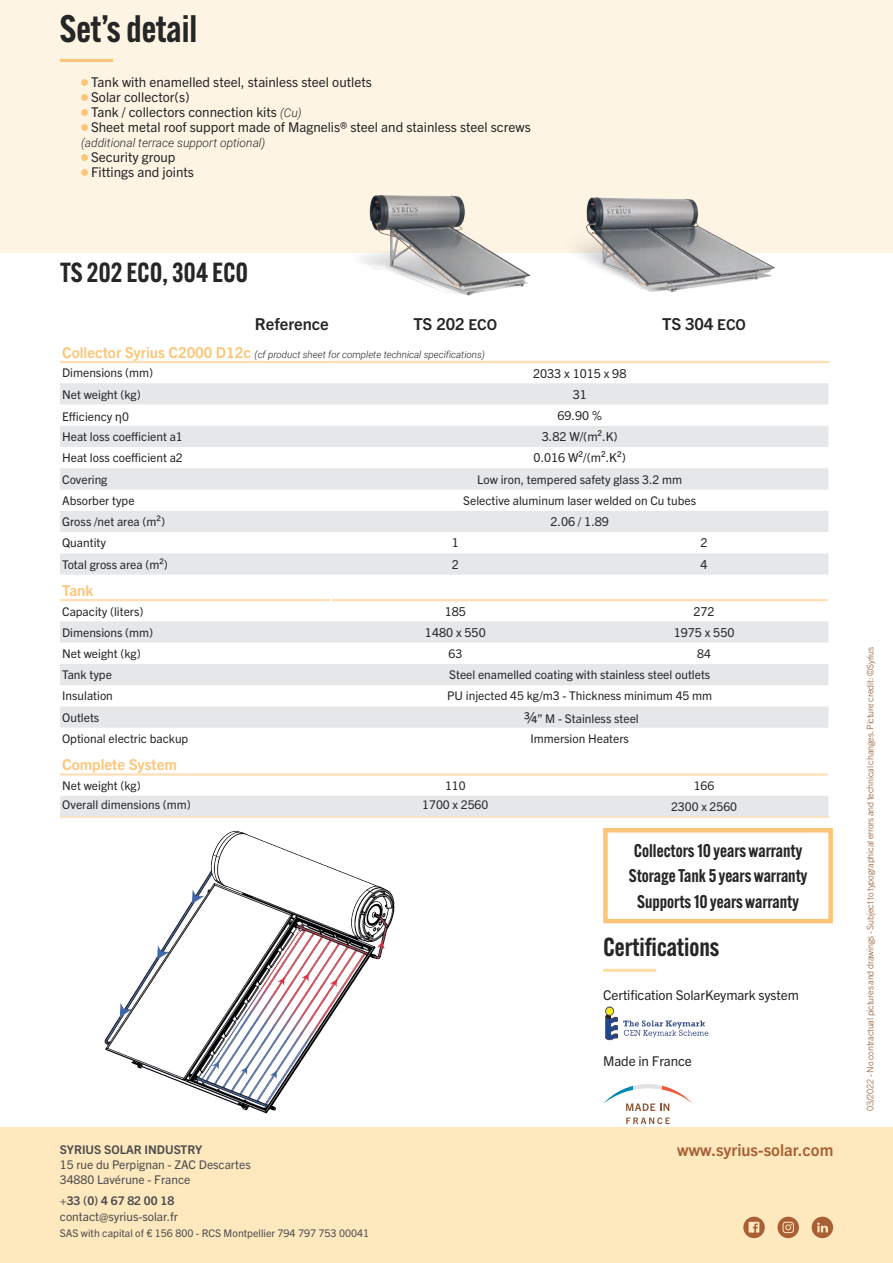
<style>
.page{position:relative;width:893px;height:1263px;background:#fff}
.page>*{position:absolute;margin:0;border:0;box-sizing:border-box;transform-origin:0 0}
.t1{font:600 37.5px "Alternate Gothic ATF";color:#252626}
.t2{font:600 27px "Alternate Gothic ATF";color:#252626}
.t3{font:600 25.5px "Alternate Gothic ATF";color:#252626}
.t4{font:600 18px "Alternate Gothic ATF";color:#252626}
.t5{font:700 16.5px "Trade Gothic Next LT Pro";color:#252626}
.t6{font:700 16.5px "Trade Gothic Next LT Pro";color:#a86034}
.t7{font:700 15px "Trade Gothic Next LT Pro";color:#fdc577}
.t8{font:13.5px "Trade Gothic Next LT Pro";color:#252626}
.t9{font:12.3px "Trade Gothic Next LT Pro";color:#252626}
.t10{font:12px "Trade Gothic Next LT Pro";color:#252626}
.t11{font:12px/15px "Trade Gothic Next LT Pro";color:#4b4c4d}
.t12{font:700 12px "Trade Gothic Next LT Pro";color:#4b4c4d}
.t13{font:italic 300 12px "Roboto";color:#252626}
.t14{font:10.5px "Trade Gothic Next LT Pro";color:#4b4c4d}
.t15{font:italic 300 9.75px "Roboto";color:#231f20}
.t16{font:300 9px "Trade Gothic Next LT Pro";letter-spacing:-.02em;color:#8b5021}
.s1{font-family:"Roboto";font-weight:300;font-style:italic;font-size:12px}
.s2{font-size:15px}
.s3{font-family:"Trade Gothic Next LT Pro";font-weight:700;font-style:normal;font-size:15px;color:#fdc577}
.s4{font-family:"Roboto"}
</style>
<div class="page">
<div style="left:0;top:0;width:893px;height:253px;background:#fef4e4"></div>
<div style="left:0;top:1127px;width:893px;height:136px;background:#fee8be"></div>
<svg style="left:743px;top:1217px;width:22px;height:21px"></svg>
<svg style="left:777px;top:1217px;width:22px;height:21px"></svg>
<svg style="left:812px;top:1217px;width:21px;height:21px"></svg>
<img style="left:104px;top:830px;width:291px;height:284px">
<img style="left:605px;top:1006px;width:104px;height:35px">
<hr style="left:603px;top:969px;width:53px;height:3px;background:#fedc9f">
<div style="left:603px;top:828px;width:230px;height:95px;border:4px solid #fdc577"></div>
<hr style="left:60px;top:59px;width:53px;height:3px;background:#fdc577">
<div style="left:81px;top:79px;width:7px;height:7px;background:#fdc577;border-radius:50%"></div>
<div style="left:81px;top:94px;width:7px;height:7px;background:#fdc577;border-radius:50%"></div>
<div style="left:81px;top:109px;width:7px;height:7px;background:#fdc577;border-radius:50%"></div>
<div style="left:81px;top:124px;width:7px;height:7px;background:#fdc577;border-radius:50%"></div>
<div style="left:81px;top:154px;width:7px;height:7px;background:#fdc577;border-radius:50%"></div>
<div style="left:81px;top:169px;width:7px;height:7px;background:#fdc577;border-radius:50%"></div>
<svg style="left:60px;top:383px;width:768px;height:433px"></svg>
<hr style="left:60px;top:361px;width:271px;height:2px;background:#fedfb5">
<hr style="left:331px;top:361px;width:249px;height:2px;background:#fedfb5">
<hr style="left:580px;top:361px;width:249px;height:2px;background:#fedfb5">
<hr style="left:60px;top:599px;width:270px;height:2px;background:#fedfb5">
<hr style="left:332px;top:599px;width:248px;height:2px;background:#fedfb5">
<hr style="left:580px;top:599px;width:248px;height:2px;background:#fedfb5">
<hr style="left:60px;top:773px;width:271px;height:3px;background:#fedfb5">
<hr style="left:331px;top:773px;width:249px;height:3px;background:#fedfb5">
<hr style="left:580px;top:773px;width:248px;height:3px;background:#fedfb5">
<hr style="left:60px;top:816px;width:271px;height:2px;background:#fedfb5">
<hr style="left:331px;top:816px;width:249px;height:2px;background:#fedfb5">
<hr style="left:580px;top:816px;width:249px;height:2px;background:#fedfb5">
<svg style="left:603px;top:1086px;width:30px;height:18px"></svg>
<svg style="left:633px;top:1084px;width:30px;height:6px"></svg>
<svg style="left:663px;top:1086px;width:29px;height:18px"></svg>
<svg style="left:626px;top:1103px;width:43px;height:8px"></svg>
<svg style="left:626px;top:1117px;width:44px;height:7px"></svg>
<img style="left:578px;top:197px;width:197px;height:95px">
<img style="left:361px;top:195px;width:170px;height:101px">
<p class="t1" style="left:60px;top:5px;width:139px">Set’s detail</p>
<p class="t8" style="left:91px;top:73px;width:282px">Tank with enamelled steel, stainless steel outlets</p>
<p class="t8" style="left:91px;top:88px;width:100px">Solar collector(s)</p>
<p class="t8" style="left:91px;top:103px;width:212px">Tank / collectors connection kits <span class="s1">(Cu)</span></p>
<p class="t8" style="left:91px;top:118px;width:441px">Sheet metal roof support made of Magnelis® steel and stainless steel screws</p>
<p class="t13" style="left:81px;top:135px;width:186px">(additional terrace support optional)</p>
<p class="t8" style="left:91px;top:148px;width:86px">Security group</p>
<p class="t8" style="left:91px;top:163px;width:104px">Fittings and joints</p>
<p class="t2" style="left:60px;top:256px;width:190px">TS 202 ECO, 304 ECO</p>
<p class="t5" style="left:255px;top:313px;width:75px">Reference</p>
<p class="t5" style="left:413px;top:313px;width:85px">TS 202 <span class="s2">ECO</span></p>
<p class="t5" style="left:662px;top:313px;width:85px">TS 304 <span class="s2">ECO</span></p>
<p class="t15" style="left:62px;top:347px;width:424px"><span class="s3">Collector Syrius C2000 D12c</span> (cf product sheet for complete technical specifications)</p>
<p class="t10" style="left:62px;top:365px;width:93px">Dimensions (mm)</p>
<p class="t9" style="left:533px;top:364px;width:95px">2033 x 1015 x 98</p>
<p class="t10" style="left:62px;top:386px;width:80px">Net weight (kg)</p>
<p class="t9" style="left:573px;top:386px;width:16px">31</p>
<p class="t10" style="left:62px;top:409px;width:68px">Efficiency <span class="s4">η</span>0</p>
<p class="t9" style="left:557px;top:407px;width:46px">69.90 %</p>
<p class="t10" style="left:62px;top:428px;width:122px">Heat loss coefficient a1</p>
<p class="t9" style="left:542px;top:428px;width:77px">3.82 W/(m².K)</p>
<p class="t10" style="left:62px;top:450px;width:122px">Heat loss coefficient a2</p>
<p class="t9" style="left:534px;top:449px;width:94px">0.016 W²/(m².K²)</p>
<p class="t10" style="left:62px;top:471px;width:47px">Covering</p>
<p class="t10" style="left:477px;top:471px;width:206px">Low iron, tempered safety glass 3.2 mm</p>
<p class="t10" style="left:62px;top:492px;width:74px">Absorber type</p>
<p class="t10" style="left:463px;top:492px;width:234px">Selective aluminum laser welded on Cu tubes</p>
<p class="t10" style="left:62px;top:513px;width:104px">Gross /net area (m²)</p>
<p class="t9" style="left:550px;top:513px;width:60px">2.06 / 1.89</p>
<p class="t10" style="left:62px;top:535px;width:45px">Quantity</p>
<p class="t9" style="left:452px;top:534px;width:9px">1</p>
<p class="t9" style="left:701px;top:534px;width:9px">2</p>
<p class="t10" style="left:62px;top:556px;width:107px">Total gross area (m²)</p>
<p class="t9" style="left:452px;top:556px;width:9px">2</p>
<p class="t9" style="left:701px;top:556px;width:9px">4</p>
<p class="t7" style="left:62px;top:580px;width:33px">Tank</p>
<p class="t10" style="left:62px;top:603px;width:83px">Capacity (liters)</p>
<p class="t9" style="left:445px;top:603px;width:23px">185</p>
<p class="t9" style="left:693px;top:603px;width:23px">272</p>
<p class="t10" style="left:62px;top:624px;width:93px">Dimensions (mm)</p>
<p class="t9" style="left:425px;top:624px;width:62px">1480 x 550</p>
<p class="t9" style="left:674px;top:624px;width:62px">1975 x 550</p>
<p class="t10" style="left:62px;top:645px;width:80px">Net weight (kg)</p>
<p class="t10" style="left:448px;top:645px;width:15px">63</p>
<p class="t10" style="left:697px;top:645px;width:15px">84</p>
<p class="t10" style="left:62px;top:666px;width:51px">Tank type</p>
<p class="t10" style="left:449px;top:666px;width:263px">Steel enamelled coating with stainless steel outlets</p>
<p class="t10" style="left:62px;top:688px;width:52px">Insulation</p>
<p class="t10" style="left:447px;top:688px;width:267px">PU injected 45 kg/m3 - Thickness minimum 45 mm</p>
<p class="t10" style="left:62px;top:709px;width:39px">Outlets</p>
<p class="t10" style="left:524px;top:710px;width:116px"><span class="s2">¾</span>” M - Stainless steel</p>
<p class="t10" style="left:62px;top:730px;width:128px">Optional electric backup</p>
<p class="t10" style="left:530px;top:730px;width:100px">Immersion Heaters</p>
<p class="t7" style="left:62px;top:754px;width:116px">Complete System</p>
<p class="t10" style="left:62px;top:777px;width:80px">Net weight (kg)</p>
<p class="t10" style="left:445px;top:777px;width:22px">110</p>
<p class="t10" style="left:694px;top:777px;width:22px">166</p>
<p class="t10" style="left:62px;top:796px;width:130px">Overall dimensions (mm)</p>
<p class="t10" style="left:422px;top:796px;width:68px">1700 x 2560</p>
<p class="t10" style="left:671px;top:798px;width:68px">2300 x 2560</p>
<p class="t4" style="left:634px;top:839px;width:170px">Collectors 10 years warranty</p>
<p class="t4" style="left:629px;top:864px;width:180px">Storage Tank 5 years warranty</p>
<p class="t4" style="left:637px;top:890px;width:163px">Supports 10 years warranty</p>
<p class="t3" style="left:603px;top:931px;width:118px">Certifications</p>
<p class="t8" style="left:603px;top:985px;width:197px">Certification SolarKeymark system</p>
<p class="t12" style="left:60px;top:1141px;width:144px">SYRIUS SOLAR INDUSTRY</p>
<p class="t11" style="left:60px;top:1156px;width:192px">15 rue du Perpignan - ZAC Descartes<br>34880 Lavérune - France</p>
<p class="t12" style="left:60px;top:1192px;width:116px">+33 (0) 4 67 82 00 18</p>
<p class="t11" style="left:60px;top:1208px;width:120px">contact@syrius-solar.fr</p>
<p class="t14" style="left:60px;top:1226px;width:311px">SAS with capital of € 156 800 - RCS Montpellier 794 797 753 00041</p>
<p class="t8" style="left:603px;top:1051px;width:90px">Made in France</p>
<h3 class="t6" style="left:677px;top:1138px;width:158px">www.syrius-solar.com</h3>
<p class="t16" style="left:864px;top:1111px;width:465px;rotate:-90deg">03/2022 - No contractual pictures and drawings - Subject to typographical errors and technical changes. Picture credit: ©Syrius</p>
</div>
